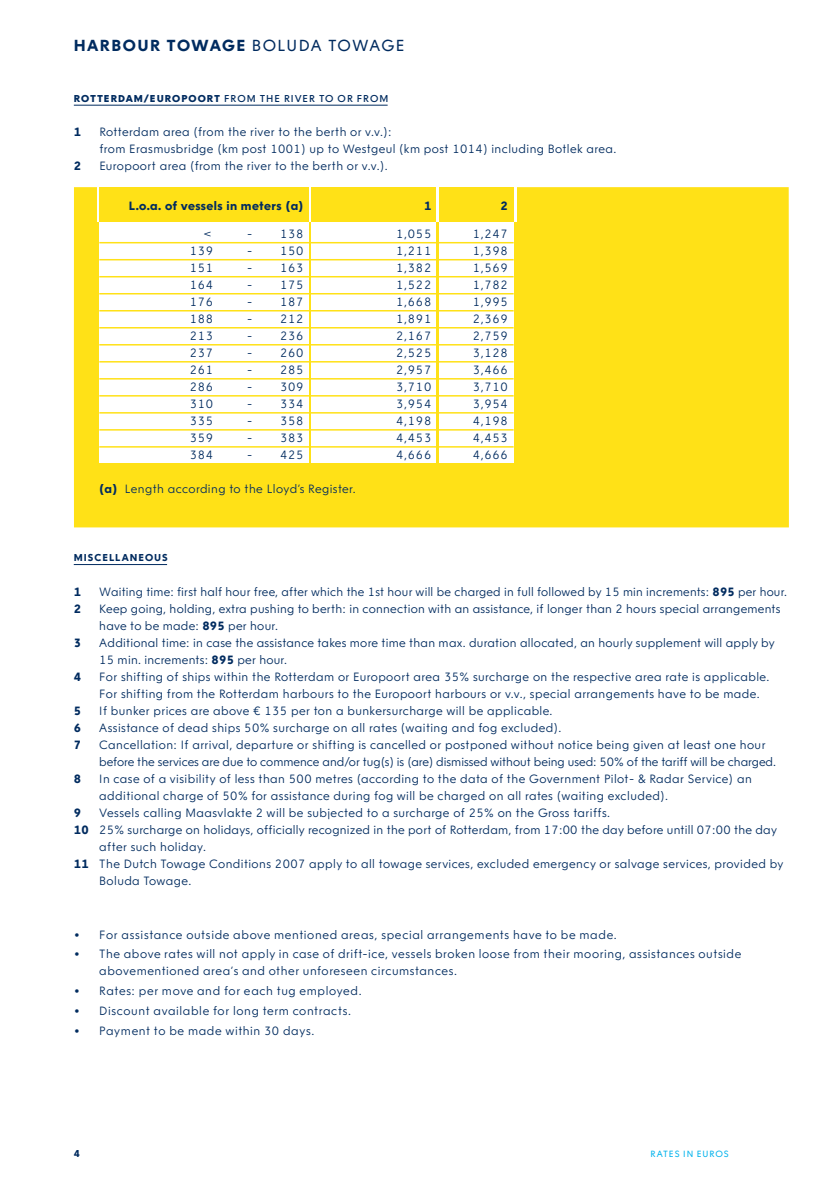
<style>
.page{position:relative;width:840px;height:1191px;background:#fff}
.page>*{position:absolute;margin:0;border:0;box-sizing:border-box;transform-origin:0 0}
.t1{font:700 16px "NLRTM";letter-spacing:.085em;color:#002b5f}
.t2{font:300 12px/17px "NLRTM";letter-spacing:.035em;color:#002b5f}
.t3{font:700 12px "NLRTM";letter-spacing:.035em;color:#002b5f}
.t4{font:500 10px "NLRTM";letter-spacing:.095em;color:#002b5f}
.t5{font:700 10px "NLRTM";letter-spacing:.1em;color:#002b5f}
.t6{font:9px "NLRTM";letter-spacing:.09em;color:#00b2ec}
.s1{font-weight:400}
.s2{font-weight:800}
.s3{font-weight:700}
</style>
<div class="page">
<div style="left:74px;top:187px;width:714px;height:340px;background:#ffe117"></div>
<div style="left:97px;top:187px;width:419px;height:34px;background:#fff"></div>
<div style="left:438px;top:187px;width:75px;height:276px;background:#fff"></div>
<div style="left:311px;top:187px;width:125px;height:276px;background:#fff"></div>
<div style="left:99px;top:187px;width:210px;height:276px;background:#fff"></div>
<div style="left:438px;top:187px;width:75px;height:34px;background:#ffe117"></div>
<div style="left:311px;top:187px;width:125px;height:34px;background:#ffe117"></div>
<div style="left:99px;top:187px;width:210px;height:34px;background:#ffe117"></div>
<hr style="left:99px;top:242px;width:414px;height:1px;background:#ffe117">
<hr style="left:99px;top:259px;width:414px;height:1px;background:#ffe117">
<hr style="left:99px;top:276px;width:414px;height:1px;background:#ffe117">
<hr style="left:99px;top:293px;width:414px;height:1px;background:#ffe117">
<hr style="left:99px;top:310px;width:414px;height:1px;background:#ffe117">
<hr style="left:99px;top:327px;width:414px;height:1px;background:#ffe117">
<hr style="left:99px;top:344px;width:414px;height:1px;background:#ffe117">
<hr style="left:99px;top:361px;width:414px;height:1px;background:#ffe117">
<hr style="left:99px;top:378px;width:414px;height:1px;background:#ffe117">
<hr style="left:99px;top:395px;width:414px;height:1px;background:#ffe117">
<hr style="left:99px;top:412px;width:414px;height:1px;background:#ffe117">
<hr style="left:99px;top:429px;width:414px;height:1px;background:#ffe117">
<hr style="left:99px;top:446px;width:414px;height:1px;background:#ffe117">
<hr style="left:74px;top:105px;width:313px;height:1px;background:#002b5f">
<hr style="left:74px;top:564px;width:93px;height:1px;background:#002b5f">
<h1 class="t1" style="left:74px;top:36px;width:332px">HARBOUR TOWAGE <span class="s1">BOLUDA TOWAGE</span></h1>
<p class="t4" style="left:74px;top:93px;width:316px"><span class="s2">ROTTERDAM/EUROPOORT</span> FROM THE RIVER TO OR FROM</p>
<p class="t3" style="left:74px;top:125px;width:9px">1</p>
<p class="t2" style="left:99px;top:123px;width:518px">Rotterdam area (from the river to the berth or v.v.):<br>from Erasmusbridge (km post 1001) up to Westgeul (km post 1014) including Botlek area.</p>
<p class="t3" style="left:74px;top:159px;width:9px">2</p>
<p class="t2" style="left:99px;top:157px;width:290px">Europoort area (from the river to the berth or v.v.).</p>
<p class="t3" style="left:129px;top:198px;width:176px">L.o.a. of vessels in meters (a)</p>
<p class="t2" style="left:203px;top:225px;width:10px">&lt;</p>
<p class="t2" style="left:247px;top:225px;width:7px">-</p>
<p class="t2" style="left:190px;top:242px;width:25px">139</p>
<p class="t2" style="left:247px;top:242px;width:7px">-</p>
<p class="t2" style="left:190px;top:259px;width:25px">151</p>
<p class="t2" style="left:247px;top:259px;width:7px">-</p>
<p class="t2" style="left:190px;top:276px;width:25px">164</p>
<p class="t2" style="left:247px;top:276px;width:7px">-</p>
<p class="t2" style="left:190px;top:293px;width:25px">176</p>
<p class="t2" style="left:247px;top:293px;width:7px">-</p>
<p class="t2" style="left:190px;top:310px;width:25px">188</p>
<p class="t2" style="left:247px;top:310px;width:7px">-</p>
<p class="t2" style="left:190px;top:327px;width:25px">213</p>
<p class="t2" style="left:247px;top:327px;width:7px">-</p>
<p class="t2" style="left:190px;top:344px;width:25px">237</p>
<p class="t2" style="left:247px;top:344px;width:7px">-</p>
<p class="t2" style="left:190px;top:361px;width:25px">261</p>
<p class="t2" style="left:247px;top:361px;width:7px">-</p>
<p class="t2" style="left:190px;top:378px;width:25px">286</p>
<p class="t2" style="left:247px;top:378px;width:7px">-</p>
<p class="t2" style="left:190px;top:395px;width:25px">310</p>
<p class="t2" style="left:247px;top:395px;width:7px">-</p>
<p class="t2" style="left:190px;top:412px;width:25px">335</p>
<p class="t2" style="left:247px;top:412px;width:7px">-</p>
<p class="t2" style="left:190px;top:429px;width:25px">359</p>
<p class="t2" style="left:247px;top:429px;width:7px">-</p>
<p class="t2" style="left:190px;top:446px;width:25px">384</p>
<p class="t2" style="left:247px;top:446px;width:7px">-</p>
<p class="t2" style="left:280px;top:225px;width:25px;text-align:justify">138<br>150<br>163<br>175<br>187<br>212<br>236<br>260<br>285<br>309<br>334<br>358<br>383<br>425</p>
<p class="t2" style="left:99px;top:480px;width:258px"><span class="s3">(a)</span> Length according to the Lloyd’s Register.</p>
<p class="t3" style="left:424px;top:198px;width:9px">1</p>
<p class="t2" style="left:396px;top:225px;width:37px;text-align:justify">1,055<br>1,211<br>1,382<br>1,522<br>1,668<br>1,891<br>2,167<br>2,525<br>2,957<br>3,710<br>3,954<br>4,198<br>4,453<br>4,666</p>
<p class="t3" style="left:500px;top:198px;width:9px">2</p>
<p class="t2" style="left:472px;top:225px;width:37px;text-align:justify">1,247<br>1,398<br>1,569<br>1,782<br>1,995<br>2,369<br>2,759<br>3,128<br>3,466<br>3,710<br>3,954<br>4,198<br>4,453<br>4,666</p>
<p class="t5" style="left:74px;top:552px;width:96px">MISCELLANEOUS</p>
<p class="t3" style="left:74px;top:584px;width:9px">1</p>
<p class="t2" style="left:99px;top:583px;width:688px">Waiting time: first half hour free, after which the 1st hour will be charged in full followed by 15 min increments: <span class="s3">895</span> per hour.</p>
<p class="t3" style="left:74px;top:601px;width:9px">2</p>
<p class="t2" style="left:99px;top:600px;width:682px">Keep going, holding, extra pushing to berth: in connection with an assistance, if longer than 2 hours special arrangements have to be made: <span class="s3">895</span> per hour.</p>
<p class="t3" style="left:74px;top:635px;width:9px">3</p>
<p class="t2" style="left:99px;top:634px;width:676px">Additional time: in case the assistance takes more time than max. duration allocated, an hourly supplement will apply by<br>15 min. increments: <span class="s3">895</span> per hour.</p>
<p class="t3" style="left:74px;top:669px;width:9px">4</p>
<p class="t2" style="left:99px;top:668px;width:671px">For shifting of ships within the Rotterdam or Europoort area 35% surcharge on the respective area rate is applicable.<br>For shifting from the Rotterdam harbours to the Europoort harbours or v.v., special arrangements have to be made.</p>
<p class="t3" style="left:74px;top:703px;width:9px">5</p>
<p class="t2" style="left:99px;top:702px;width:454px">If bunker prices are above € 135 per ton a bunkersurcharge will be applicable.</p>
<p class="t3" style="left:74px;top:720px;width:9px">6</p>
<p class="t2" style="left:99px;top:719px;width:463px">Assistance of dead ships 50% surcharge on all rates (waiting and fog excluded).</p>
<p class="t3" style="left:74px;top:737px;width:9px">7</p>
<p class="t2" style="left:99px;top:736px;width:678px">Cancellation: If arrival, departure or shifting is cancelled or postponed without notice being given at least one hour before the services are due to commence and/or tug(s) is (are) dismissed without being used: 50% of the tariff will be charged.</p>
<p class="t3" style="left:74px;top:771px;width:9px">8</p>
<p class="t2" style="left:99px;top:770px;width:653px">In case of a visibility of less than 500 metres (according to the data of the Government Pilot- &amp; Radar Service) an additional charge of 50% for assistance during fog will be charged on all rates (waiting excluded).</p>
<p class="t3" style="left:74px;top:805px;width:9px">9</p>
<p class="t2" style="left:99px;top:804px;width:512px">Vessels calling Maasvlakte 2 will be subjected to a surcharge of 25% on the Gross tariffs.</p>
<p class="t2" style="left:74px;top:821px;width:704px"><span class="s3">10</span> 25% surcharge on holidays, officially recognized in the port of Rotterdam, from 17:00 the day before untill 07:00 the day</p>
<p class="t2" style="left:99px;top:838px;width:108px">after such holiday.</p>
<p class="t2" style="left:74px;top:855px;width:711px"><span class="s3">11</span> The Dutch Towage Conditions 2007 apply to all towage services, excluded emergency or salvage services, provided by</p>
<p class="t2" style="left:99px;top:872px;width:93px">Boluda Towage.</p>
<p class="t2" style="left:74px;top:925px;width:544px">• For assistance outside above mentioned areas, special arrangements have to be made.</p>
<p class="t2" style="left:99px;top:945px;width:643px;text-indent:-26px">• The above rates will not apply in case of drift-ice, vessels broken loose from their mooring, assistances outside abovementioned area’s and other unforeseen circumstances.</p>
<p class="t2" style="left:74px;top:982px;width:289px">• Rates: per move and for each tug employed.</p>
<p class="t2" style="left:74px;top:1002px;width:279px">• Discount available for long term contracts.</p>
<p class="t2" style="left:74px;top:1022px;width:242px">• Payment to be made within 30 days.</p>
<p class="t5" style="left:74px;top:1147px;width:8px">4</p>
<p class="t6" style="left:650px;top:1148px;width:80px">RATES IN EUROS</p>
</div>
